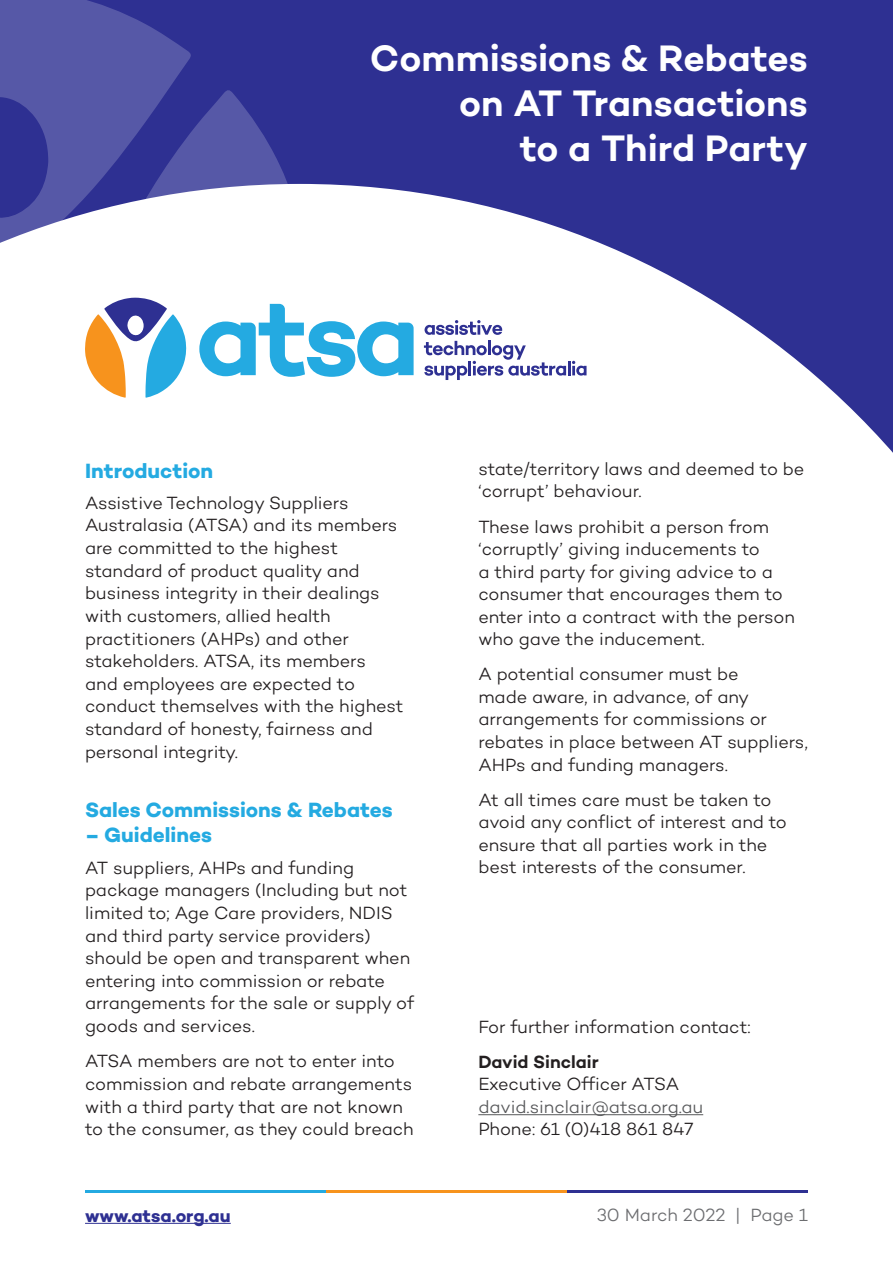
<style>
.page{position:relative;width:893px;height:1263px;background:#fff}
.page>*{position:absolute;margin:0;border:0;box-sizing:border-box;transform-origin:0 0}
.t1{font:600 37.5px/45px "Campton";color:#fff;text-align:right}
.SUB_head{font:700 21px "Campton";color:#24aae1}
.body{font:300 18px/22.6px "Campton";letter-spacing:-.005em;color:#231f20}
.t2{font:300 18px "Campton";letter-spacing:-.005em;color:#6c6d70}
.t3{font:700 18px "Campton";color:#2e3092}
.s1{font-weight:600}
.s2{color:#57585a}
</style>
<div class="page">
<div style="left:0;top:0;width:893px;height:903px;background:#2e3092"></div>
<div style="left:0;top:184px;width:893px;height:1039px;background:#fff"></div>
<svg style="left:59px;top:90px;width:254px;height:512px;fill:#fff"></svg>
<svg style="left:0;top:0;width:192px;height:260px;fill:#5658a7"></svg>
<hr style="left:85px;top:1223px;width:146px;height:1px;background:#2e3092">
<hr style="left:326px;top:1191px;width:241px;height:2px;background:#f7931d">
<hr style="left:85px;top:1191px;width:241px;height:2px;background:#24aae1">
<hr style="left:567px;top:1191px;width:241px;height:2px;background:#2e3092">
<svg style="left:425px;top:320px;width:77px;height:15px"></svg>
<svg style="left:424px;top:341px;width:162px;height:39px"></svg>
<svg style="left:199px;top:304px;width:215px;height:73px"></svg>
<svg style="left:85px;top:298px;width:102px;height:100px"></svg>
<hr style="left:478px;top:1114px;width:225px;height:1px;background:#57585a">
<p class="t1" style="left:370px;top:35px;width:439px">Commissions &amp; Rebates on AT Transactions<br>to a Third Party</p>
<p class="SUB_head" style="left:85px;top:457px;width:130px">Introduction</p>
<p class="body" style="left:85px;top:491px;width:320px">Assistive Technology Suppliers<br>Australasia (ATSA) and its members are committed to the highest standard of product quality and business integrity in their dealings with customers, allied health practitioners (AHPs) and other stakeholders. ATSA, its members<br>and employees are expected to conduct themselves with the highest standard of honesty, fairness and personal integrity.</p>
<p class="SUB_head" style="left:85px;top:796px;width:309px">Sales Commissions &amp; Rebates</p>
<p class="SUB_head" style="left:85px;top:822px;width:129px">– Guidelines</p>
<p class="body" style="left:85px;top:856px;width:331px">AT suppliers, AHPs and funding package managers (Including but not limited to; Age Care providers, NDIS and third party service providers) should be open and transparent when entering into commission or rebate arrangements for the sale or supply of goods and services.</p>
<p class="body" style="left:85px;top:1050px;width:330px">ATSA members are not to enter into commission and rebate arrangements with a third party that are not known to the consumer, as they could breach</p>
<p class="body" style="left:478px;top:457px;width:327px">state/territory laws and deemed to be ‘corrupt’ behaviour.</p>
<p class="body" style="left:478px;top:515px;width:318px">These laws prohibit a person from ‘corruptly’ giving inducements to<br>a third party for giving advice to a consumer that encourages them to enter into a contract with the person who gave the inducement.</p>
<p class="body" style="left:478px;top:663px;width:331px">A potential consumer must be<br>made aware, in advance, of any arrangements for commissions or rebates in place between AT suppliers,<br>AHPs and funding managers.</p>
<p class="body" style="left:478px;top:788px;width:310px">At all times care must be taken to avoid any conflict of interest and to ensure that all parties work in the best interests of the consumer.</p>
<p class="body" style="left:478px;top:1015px;width:274px">For further information contact:</p>
<p class="body" style="left:478px;top:1050px;width:226px"><span class="s1">David Sinclair<br></span>Executive Officer ATSA <span class="s2">david.sinclair@atsa.org.au<br></span>Phone: 61 (0)418 861 847</p>
<p class="t3" style="left:85px;top:1204px;width:147px">www.atsa.org.au</p>
<p class="t2" style="left:597px;top:1204px;width:213px">30 March 2022 | Page 1</p>
</div>
